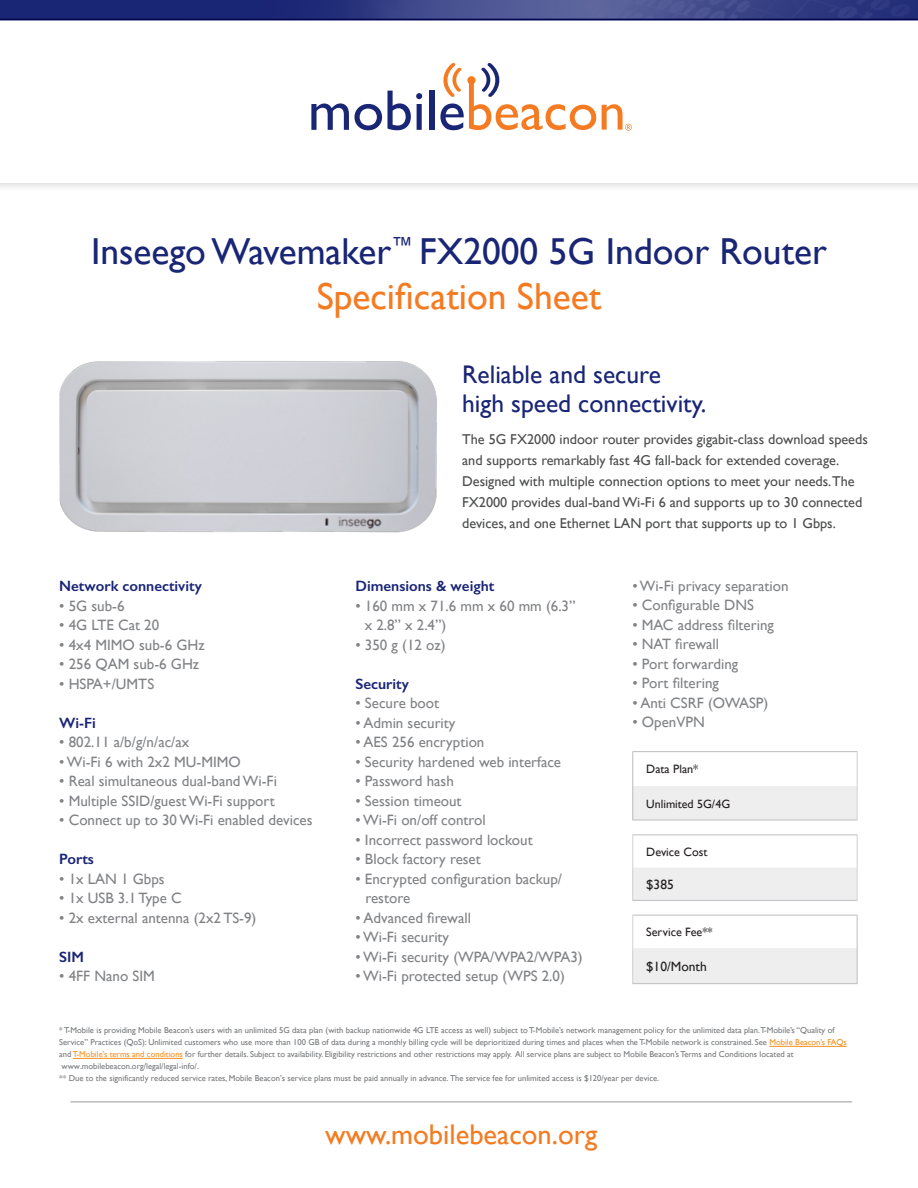
<style>
.page{position:relative;width:918px;height:1188px;background:#fff}
.page>*{position:absolute;margin:0;border:0;box-sizing:border-box;transform-origin:0 0}
.t1{font:37.5px "Gill Sans";color:#192575}
.t2{font:37.5px "Gill Sans";color:#f47b21}
.t3{font:28.5px "Gill Sans";color:#f47b21}
.t4{font:25.5px "Gill Sans";color:#192575}
.t5{font:15px "Gill Sans";color:#808285}
.t6{font:600 15px "Gill Sans";color:#192575}
.t7{font:14.25px/21px "Gill Sans";color:#4b4c4d}
.t8{font:13.5px "Gill Sans";color:#231f20}
.t9{font:12.15px "Gill Sans";color:#231f20}
.t10{font:12px "Gill Sans";color:#231f20}
.t11{font:8.55px/12px "Gill Sans";color:#76787b}
.s1{font-style:inherit}
.s2{color:#f68f1e}
</style>
<div class="page">
<div style="left:0;top:0;width:918px;height:193px;background:#231f20;opacity:.2"></div>
<div style="left:0;top:0;width:918px;height:182px;background:#fff"></div>
<svg style="left:0;top:0;width:918px;height:19px;background:#323c82"></svg>
<hr style="left:0;top:19px;width:918px;height:1px;background:#05074e">
<svg style="left:311px;top:91px;width:111px;height:39px"></svg>
<div style="left:429px;top:91px;width:5px;height:39px;background:#192575"></div>
<svg style="left:440px;top:63px;width:156px;height:67px"></svg>
<svg style="left:602px;top:104px;width:30px;height:27px"></svg>
<div style="left:633px;top:787px;width:224px;height:33px;background:#eeeeef"></div>
<hr style="left:633px;top:786px;width:224px;height:2px;background:#eeeeef">
<hr style="left:632px;top:751px;width:226px;height:1px;background:#bcbdc0">
<hr style="left:632px;top:752px;width:1px;height:35px;background:#bcbdc0">
<hr style="left:632px;top:787px;width:1px;height:33px;background:#bcbdc0">
<hr style="left:632px;top:820px;width:226px;height:1px;background:#bcbdc0">
<hr style="left:857px;top:752px;width:1px;height:35px;background:#d1d2d4">
<hr style="left:857px;top:787px;width:1px;height:33px;background:#d1d2d4">
<div style="left:633px;top:949px;width:224px;height:35px;background:#eeeeef"></div>
<hr style="left:633px;top:948px;width:224px;height:2px;background:#eeeeef">
<hr style="left:632px;top:915px;width:226px;height:1px;background:#bcbdc0">
<hr style="left:857px;top:916px;width:1px;height:33px;background:#bcbdc0">
<hr style="left:857px;top:949px;width:1px;height:34px;background:#bcbdc0">
<hr style="left:632px;top:983px;width:226px;height:1px;background:#bcbdc0">
<hr style="left:632px;top:916px;width:1px;height:33px;background:#d1d2d4">
<hr style="left:632px;top:949px;width:1px;height:34px;background:#d1d2d4">
<div style="left:633px;top:868px;width:224px;height:32px;background:#eeeeef"></div>
<hr style="left:632px;top:835px;width:226px;height:1px;background:#bcbdc0">
<hr style="left:632px;top:900px;width:226px;height:1px;background:#bcbdc0">
<hr style="left:632px;top:835px;width:1px;height:33px;background:#d1d2d4">
<hr style="left:857px;top:835px;width:1px;height:33px;background:#d1d2d4">
<hr style="left:632px;top:868px;width:1px;height:32px;background:#d1d2d4">
<hr style="left:857px;top:868px;width:1px;height:32px;background:#d1d2d4">
<hr style="left:70px;top:1102px;width:782px;height:1px;background:#97999c">
<img style="left:59px;top:361px;width:378px;height:172px">
<hr style="left:769px;top:1046px;width:78px;height:1px;background:#f68f1e">
<hr style="left:73px;top:1058px;width:110px;height:1px;background:#f68f1e">
<p class="t1" style="left:91px;top:229px;width:738px">Inseego Wavemaker<sup>™</sup> FX2000 5G Indoor Router</p>
<p class="t2" style="left:317px;top:274px;width:286px">Specification Sheet</p>
<p class="t6" style="left:59px;top:577px;width:144px">Network connectivity</p>
<p class="t5" style="left:59px;top:597px;width:67px">• 5G sub-6</p>
<p class="t5" style="left:59px;top:616px;width:102px">• 4G LTE Cat 20</p>
<p class="t5" style="left:59px;top:636px;width:147px">• 4x4 MIMO sub-6 GHz</p>
<p class="t5" style="left:59px;top:655px;width:141px">• 256 QAM sub-6 GHz</p>
<p class="t5" style="left:59px;top:675px;width:96px">• HSPA+/UMTS</p>
<p class="t6" style="left:59px;top:713px;width:38px">Wi-Fi</p>
<p class="t5" style="left:59px;top:733px;width:132px">• 802.11 a/b/g/n/ac/ax</p>
<p class="t5" style="left:59px;top:753px;width:183px">• Wi-Fi 6 with 2x2 MU-MIMO</p>
<p class="t5" style="left:59px;top:772px;width:219px">• Real simultaneous dual-band Wi-Fi</p>
<p class="t5" style="left:59px;top:792px;width:217px">• Multiple SSID/guest Wi-Fi support</p>
<p class="t5" style="left:59px;top:811px;width:255px">• Connect up to 30 Wi-Fi enabled devices</p>
<p class="t6" style="left:59px;top:850px;width:36px">Ports</p>
<p class="t5" style="left:59px;top:870px;width:107px">• 1x LAN 1 Gbps</p>
<p class="t5" style="left:59px;top:889px;width:124px">• 1x USB 3.1 Type C</p>
<p class="t5" style="left:59px;top:909px;width:199px">• 2x external antenna (2x2 TS-9)</p>
<p class="t6" style="left:59px;top:947px;width:26px">SIM</p>
<p class="t5" style="left:59px;top:967px;width:97px">• 4FF Nano SIM</p>
<p class="t4" style="left:462px;top:359px;width:200px">Reliable and secure</p>
<p class="t4" style="left:462px;top:389px;width:246px">high speed connectivity.</p>
<p class="t7" style="left:462px;top:429px;width:407px">The 5G FX2000 indoor router provides gigabit-class download speeds and supports remarkably fast 4G fall-back for extended coverage.<br>Designed with multiple connection options to meet your needs.The FX2000 provides dual-band Wi-Fi 6 and supports up to 30 connected devices, and one Ethernet LAN port that supports up to 1 Gbps.</p>
<p class="t6" style="left:356px;top:577px;width:140px">Dimensions &amp; weight</p>
<p class="t5" style="left:356px;top:597px;width:222px">• 160 mm x 71.6 mm x 60 mm (6.3”</p>
<p class="t5" style="left:365px;top:616px;width:83px">x 2.8” x 2.4”)</p>
<p class="t5" style="left:356px;top:636px;width:92px">• 350 g (12 oz)</p>
<p class="t6" style="left:356px;top:674px;width:55px">Security</p>
<p class="t5" style="left:356px;top:694px;width:85px">• Secure boot</p>
<p class="t5" style="left:356px;top:714px;width:101px">• Admin security</p>
<p class="t5" style="left:356px;top:733px;width:130px">• AES 256 encryption</p>
<p class="t5" style="left:356px;top:753px;width:207px">• Security hardened web interface</p>
<p class="t5" style="left:356px;top:772px;width:100px">• Password hash</p>
<p class="t5" style="left:356px;top:792px;width:108px">• Session timeout</p>
<p class="t5" style="left:356px;top:811px;width:132px">• Wi-Fi on/off control</p>
<p class="t5" style="left:356px;top:831px;width:179px">• Incorrect password lockout</p>
<p class="t5" style="left:356px;top:850px;width:127px">• Block factory reset</p>
<p class="t5" style="left:356px;top:870px;width:208px">• Encrypted configuration backup/</p>
<p class="t5" style="left:366px;top:889px;width:46px">restore</p>
<p class="t5" style="left:355px;top:909px;width:117px">• Advanced firewall</p>
<p class="t5" style="left:355px;top:928px;width:95px">• Wi-Fi security</p>
<p class="t5" style="left:355px;top:948px;width:229px">• Wi-Fi security (WPA/WPA2/WPA3)</p>
<p class="t5" style="left:355px;top:967px;width:211px">• Wi-Fi protected setup (WPS 2.0)</p>
<p class="t5" style="left:632px;top:577px;width:158px">• Wi-Fi privacy separation</p>
<p class="t5" style="left:632px;top:596px;width:123px">• Configurable DNS</p>
<p class="t5" style="left:632px;top:616px;width:143px">• MAC address filtering</p>
<p class="t5" style="left:632px;top:635px;width:88px">• NAT firewall</p>
<p class="t5" style="left:632px;top:655px;width:107px">• Port forwarding</p>
<p class="t5" style="left:632px;top:674px;width:88px">• Port filtering</p>
<p class="t5" style="left:632px;top:694px;width:138px">• Anti CSRF (OWASP)</p>
<p class="t5" style="left:632px;top:713px;width:74px">• OpenVPN</p>
<p class="t9" style="left:646px;top:762px;width:54px">Data Plan*</p>
<p class="t10" style="left:646px;top:797px;width:85px">Unlimited 5G/4G</p>
<p class="t9" style="left:646px;top:844px;width:63px">Device Cost</p>
<p class="t8" style="left:646px;top:877px;width:29px">$385</p>
<p class="t9" style="left:646px;top:925px;width:68px">Service Fee**</p>
<p class="t8" style="left:646px;top:959px;width:62px">$<span class="s1">1</span>0/Month</p>
<p class="t11" style="left:59px;top:1024px;width:789px">* T-Mobile is providing Mobile Beacon’s users with an unlimited 5G data plan (with backup nationwide 4G LTE access as well) subject to T-Mobile’s network management policy for the unlimited data plan. T-Mobile’s “Quality of Service” Practices (QoS): Unlimited customers who use more than 100 GB of data during a monthly billing cycle will be deprioritized during times and places when the T-Mobile network is constrained. See <span class="s2">Mobile Beacon’s FAQs </span>and <span class="s2">T-Mobile’s terms and conditions</span> for further details. Subject to availability. Eligibility restrictions and other restrictions may apply. All service plans are subject to Mobile Beacon’s Terms and Conditions located at www.mobilebeacon.org/legal/legal-info/.<br>** Due to the significantly reduced service rates, Mobile Beacon’s service plans must be paid annually in advance. <span class="s1">T</span>he service fee for unlimited access is $<span class="s1">1</span>20/year per device.</p>
<p class="t3" style="left:325px;top:1118px;width:274px">www.mobilebeacon.org</p>
</div>
